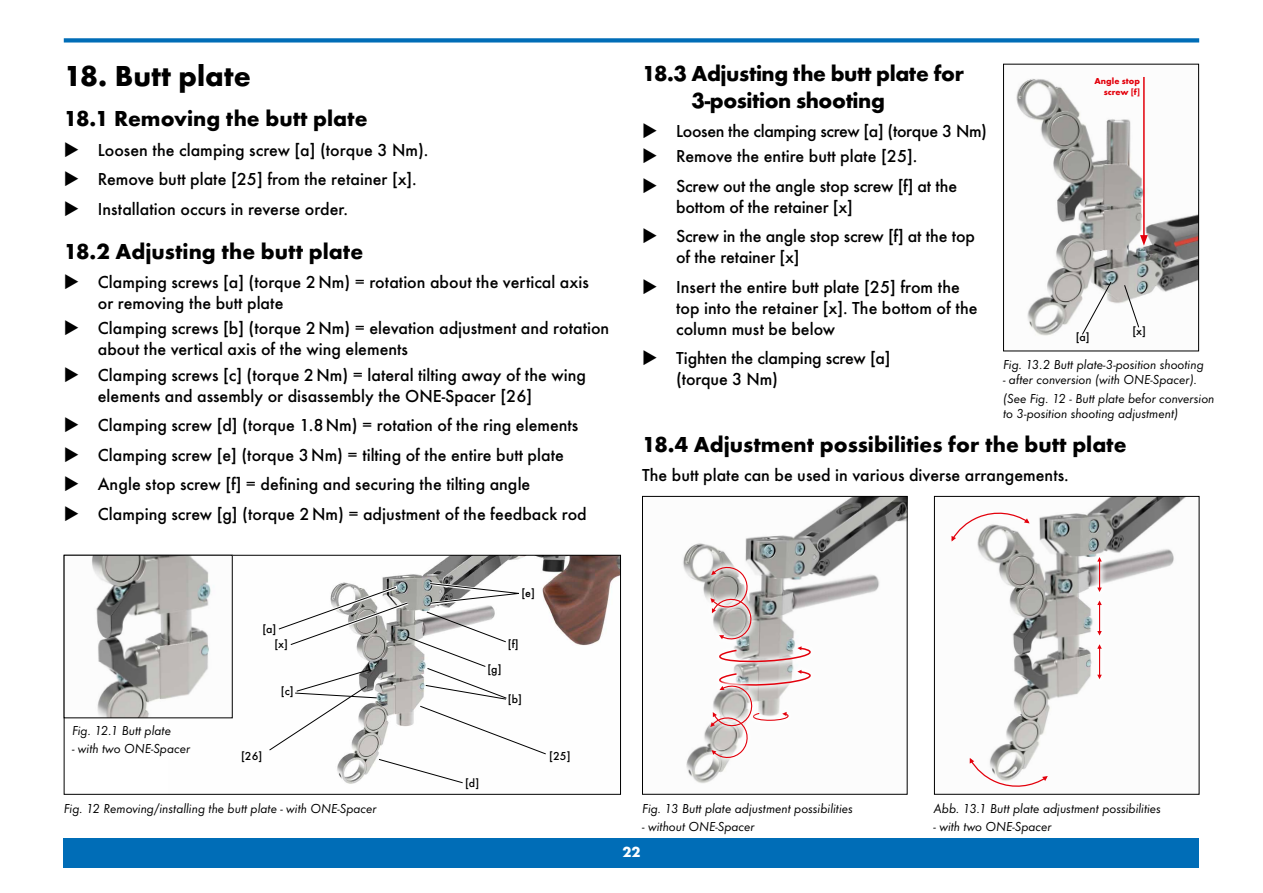
<style>
.page{position:relative;width:1263px;height:893px;background:#fff}
.page>*{position:absolute;margin:0;border:0;box-sizing:border-box;transform-origin:0 0}
.t1{font:700 30px "Futura T";color:#000}
.t2{font:700 22.5px "Futura T";color:#000}
.t3{font:700 22.5px/27px "Futura T";letter-spacing:-.02em;color:#000}
.t4{font:500 18px/21px "Futura T";color:#000}
.t5{font:500 18px "Futura T";letter-spacing:-.02em;color:#000}
.t6{font:700 15px "Futura T";color:#fff}
.t7{font:italic 13.5px/19.2px "Futura T";color:#000}
.t8{font:500 12px/15.6px "Futura T";color:#000}
.t9{font:700 9px/10.8px "Futura T";color:#e3000b;text-align:right}
</style>
<div class="page">
<div style="left:64px;top:838px;width:1135px;height:29px;background:#006db7"></div>
<svg style="left:64px;top:38px;width:1135px;height:5px;background:#2582c1"></svg>
<img style="left:169px;top:557px;width:450px;height:162px">
<img style="left:92px;top:557px;width:139px;height:159px">
<div style="left:64px;top:555px;width:169px;height:163px;border:1px solid #000"></div>
<svg style="left:268px;top:580px;width:279px;height:204px"></svg>
<img style="left:683px;top:498px;width:222px;height:286px">
<div style="left:642px;top:496px;width:265px;height:299px;border:1px solid #000"></div>
<img style="left:977px;top:498px;width:208px;height:260px">
<div style="left:934px;top:496px;width:265px;height:299px;border:1px solid #000"></div>
<svg style="left:703px;top:559px;width:56px;height:88px"></svg>
<div style="left:712px;top:663px;width:106px;height:30px;background:#fff"></div>
<svg style="left:712px;top:639px;width:106px;height:31px"></svg>
<svg style="left:710px;top:564px;width:101px;height:98px"></svg>
<svg style="left:1090px;top:550px;width:19px;height:43px"></svg>
<svg style="left:1097px;top:557px;width:5px;height:35px"></svg>
<div style="left:1090px;top:593px;width:19px;height:50px;background:#fff"></div>
<svg style="left:1097px;top:600px;width:5px;height:35px"></svg>
<div style="left:1090px;top:637px;width:19px;height:50px;background:#fff"></div>
<svg style="left:1097px;top:644px;width:5px;height:35px"></svg>
<svg style="left:969px;top:758px;width:79px;height:29px"></svg>
<svg style="left:951px;top:510px;width:79px;height:32px"></svg>
<svg style="left:693px;top:670px;width:118px;height:102px"></svg>
<img style="left:1016px;top:79px;width:181px;height:257px">
<div style="left:1003px;top:64px;width:196px;height:287px;border:1px solid #000"></div>
<svg style="left:1081px;top:281px;width:31px;height:54px"></svg>
<svg style="left:1124px;top:284px;width:16px;height:44px"></svg>
<hr style="left:1143px;top:77px;width:2px;height:160px;background:#e3000b">
<svg style="left:1140px;top:235px;width:8px;height:11px"></svg>
<h1 class="t1" style="left:64px;top:59px;width:189px">18. Butt plate</h1>
<p class="t2" style="left:64px;top:105px;width:305px">18.1 Removing the butt plate</p>
<p class="t4" style="left:64px;top:139px;width:366px">◆ Loosen the clamping screw [a] (torque 3 Nm).</p>
<p class="t4" style="left:64px;top:168px;width:355px">◆ Remove butt plate [25] from the retainer [x].</p>
<p class="t4" style="left:64px;top:198px;width:286px">◆ Installation occurs in reverse order.</p>
<p class="t2" style="left:64px;top:238px;width:301px">18.2 Adjusting the butt plate</p>
<p class="t4" style="left:98px;top:271px;width:492px;text-indent:-34px">◆ Clamping screws [a] (torque 2Nm) = rotation about the vertical axis or removing the butt plate</p>
<p class="t4" style="left:98px;top:318px;width:513px;text-indent:-34px">◆ Clamping screws [b] (torque 2Nm) = elevation adjustment and rotation about the vertical axis of the wing elements</p>
<p class="t4" style="left:98px;top:364px;width:490px;text-indent:-34px">◆ Clamping screws [c] (torque 2Nm) = lateral tilting away of the wing elements and assembly or disassembly the ONE-Spacer [26]</p>
<p class="t4" style="left:64px;top:414px;width:516px">◆ Clamping screw [d] (torque 1.8Nm) = rotation of the ring elements</p>
<p class="t4" style="left:64px;top:444px;width:502px">◆ Clamping screw [e] (torque 3Nm) = tilting of the entire butt plate</p>
<p class="t4" style="left:64px;top:473px;width:468px">◆ Angle stop screw [f] = defining and securing the tilting angle</p>
<p class="t4" style="left:64px;top:503px;width:524px">◆ Clamping screw [g] (torque 2Nm) = adjustment of the feedback rod</p>
<p class="t3" style="left:692px;top:60px;width:274px;text-indent:-50px">18.3 Adjusting the butt plate for<br>3-position shooting</p>
<p class="t5" style="left:642px;top:121px;width:346px">◆ Loosen the clamping screw [a] (torque 3 Nm)</p>
<p class="t4" style="left:642px;top:146px;width:277px">◆ Remove the entire butt plate [25].</p>
<p class="t4" style="left:676px;top:175px;width:283px;text-indent:-34px">◆ Screw out the angle stop screw [f] at the bottom of the retainer [x]</p>
<p class="t4" style="left:676px;top:226px;width:300px;text-indent:-34px">◆ Screw in the angle stop screw [f] at the top of the retainer [x]</p>
<p class="t4" style="left:676px;top:276px;width:303px;text-indent:-34px">◆ Insert the entire butt plate [25] from the top into the retainer [x]. The bottom of the column must be below</p>
<p class="t4" style="left:676px;top:348px;width:216px;text-indent:-34px">◆ Tighten the clamping screw [a] (torque 3 Nm)</p>
<p class="t9" style="left:1094px;top:75px;width:47px">Angle stop screw [f]</p>
<p class="t8" style="left:1076px;top:329px;width:15px">[a]</p>
<p class="t8" style="left:1132px;top:323px;width:15px">[x]</p>
<p class="t7" style="left:1003px;top:355px;width:202px">Fig. 13.2 Butt plate-3-position shooting</p>
<p class="t7" style="left:1003px;top:370px;width:213px">- after conversion (with ONE-Spacer). (See Fig. 12 - Butt plate befor conversion</p>
<p class="t7" style="left:1003px;top:404px;width:176px">to 3-position shooting adjustment)</p>
<p class="t2" style="left:642px;top:431px;width:486px">18.4 Adjustment possibilities for the butt plate</p>
<p class="t4" style="left:642px;top:464px;width:428px">The butt plate can be used in various diverse arrangements.</p>
<p class="t7" style="left:72px;top:721px;width:101px">Fig. 12.1 Butt plate</p>
<p class="t7" style="left:72px;top:739px;width:120px">- with two ONE-Spacer</p>
<p class="t8" style="left:274px;top:621px;width:15px;text-indent:-12px">[a] [x]</p>
<p class="t8" style="left:281px;top:683px;width:14px">[c]</p>
<p class="t8" style="left:521px;top:585px;width:15px">[e]</p>
<p class="t8" style="left:487px;top:661px;width:15px">[g]</p>
<p class="t8" style="left:508px;top:636px;width:12px">[f]</p>
<p class="t8" style="left:508px;top:691px;width:15px">[b]</p>
<p class="t8" style="left:241px;top:748px;width:23px">[26]</p>
<p class="t8" style="left:549px;top:748px;width:23px">[25]</p>
<p class="t8" style="left:465px;top:775px;width:15px">[d]</p>
<p class="t7" style="left:64px;top:799px;width:314px">Fig. 12 Removing/installing the butt plate - with ONE-Spacer</p>
<p class="t7" style="left:642px;top:799px;width:212px">Fig. 13 Butt plate adjustment possibilities</p>
<p class="t7" style="left:642px;top:817px;width:114px">- without ONE-Spacer</p>
<p class="t6" style="left:622px;top:844px;width:19px">22</p>
<p class="t7" style="left:933px;top:799px;width:229px">Abb. 13.1 Butt plate adjustment possibilities</p>
<p class="t7" style="left:933px;top:817px;width:120px">- with two ONE-Spacer</p>
</div>
